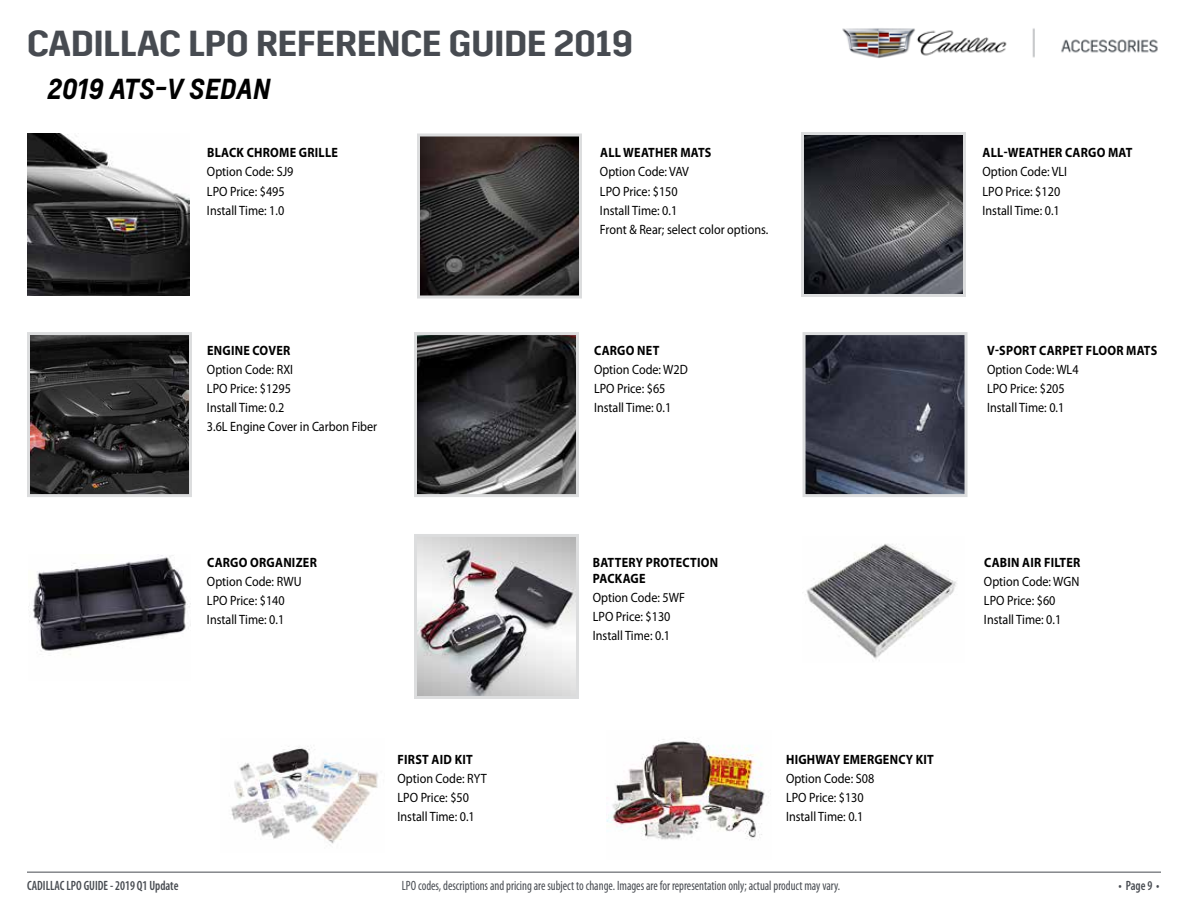
<style>
.page{position:relative;width:1188px;height:918px;background:#fff}
.page>*{position:absolute;margin:0;border:0;box-sizing:border-box;transform-origin:0 0}
.t1{font:600 36px "Cadillac Sans A";color:#474b51}
.t2{font:italic 700 27px "Louis";color:#000}
.t3{font:13.5px/19.2px "Myriad Pro";color:#000;scale:.9 1}
.t4{font:700 13.5px/16.2px "Myriad Pro";letter-spacing:.02em;color:#000;scale:.9 1}
.t5{font:condensed 13.5px "Myriad Pro";color:#474b51;scale:.9 1}
.t6{font:600 condensed 13.5px "Myriad Pro";color:#474b51;scale:.9 1}
</style>
<div class="page">
<img style="left:842px;top:28px;width:316px;height:30px">
<hr style="left:27px;top:872px;width:1134px;height:1px;background:#474b51">
<img style="left:421px;top:138px;width:157px;height:156px">
<div style="left:417px;top:134px;width:165px;height:164px;border:3px solid #dcddde"></div>
<img style="left:27px;top:134px;width:162px;height:162px">
<img style="left:418px;top:538px;width:157px;height:157px">
<div style="left:414px;top:534px;width:165px;height:165px;border:3px solid #dcddde"></div>
<img style="left:28px;top:555px;width:162px;height:100px">
<img style="left:805px;top:136px;width:157px;height:157px">
<div style="left:801px;top:132px;width:165px;height:165px;border:3px solid #dcddde"></div>
<img style="left:418px;top:336px;width:157px;height:157px">
<div style="left:414px;top:332px;width:165px;height:165px;border:3px solid #dcddde"></div>
<img style="left:31px;top:336px;width:157px;height:157px">
<div style="left:27px;top:332px;width:165px;height:165px;border:3px solid #dcddde"></div>
<img style="left:807px;top:336px;width:157px;height:157px">
<div style="left:803px;top:332px;width:165px;height:165px;border:3px solid #dcddde"></div>
<img style="left:805px;top:543px;width:152px;height:116px">
<img style="left:231px;top:746px;width:147px;height:98px">
<img style="left:606px;top:739px;width:159px;height:101px">
<h1 class="t1" style="left:27px;top:23px;width:607px">CADILLAC LPO REFERENCE GUIDE 2019</h1>
<h2 class="t2" style="left:47px;top:71px;width:225px">2019 ATS-V SEDAN</h2>
<p class="t4" style="left:207px;top:144px;width:147px">BLACK CHROME GRILLE</p>
<p class="t3" style="left:207px;top:162px;width:98px">Option Code: SJ9<br>LPO Price: $495<br>Install Time: 1.0</p>
<p class="t4" style="left:207px;top:342px;width:94px">ENGINE COVER</p>
<p class="t3" style="left:207px;top:359px;width:191px">Option Code: RXI<br>LPO Price: $1295<br>Install Time: 0.2<br>3.6L Engine Cover in Carbon Fiber</p>
<p class="t4" style="left:207px;top:554px;width:123px">CARGO ORGANIZER</p>
<p class="t3" style="left:207px;top:571px;width:107px">Option Code: RWU<br>LPO Price: $140<br>Install Time: 0.1</p>
<p class="t4" style="left:398px;top:751px;width:85px">FIRST AID KIT</p>
<p class="t3" style="left:398px;top:768px;width:101px">Option Code: RYT<br>LPO Price: $50<br>Install Time: 0.1</p>
<p class="t4" style="left:600px;top:144px;width:125px">ALL WEATHER MATS</p>
<p class="t3" style="left:600px;top:162px;width:188px">Option Code: VAV<br>LPO Price: $150<br>Install Time: 0.1<br>Front &amp; Rear; select color options.</p>
<p class="t4" style="left:594px;top:342px;width:74px">CARGO NET</p>
<p class="t3" style="left:594px;top:360px;width:106px">Option Code: W2D<br>LPO Price: $65<br>Install Time: 0.1</p>
<p class="t4" style="left:983px;top:144px;width:168px">ALL-WEATHER CARGO MAT</p>
<p class="t3" style="left:982px;top:162px;width:96px">Option Code: VLI<br>LPO Price: $120<br>Install Time: 0.1</p>
<p class="t4" style="left:987px;top:342px;width:191px">V-SPORT CARPET FLOOR MATS</p>
<p class="t3" style="left:987px;top:360px;width:103px">Option Code: WL4<br>LPO Price: $205<br>Install Time: 0.1</p>
<p class="t4" style="left:593px;top:554px;width:141px">BATTERY PROTECTION<br>PACKAGE</p>
<p class="t3" style="left:593px;top:588px;width:104px">Option Code: 5WF<br>LPO Price: $130<br>Install Time: 0.1</p>
<p class="t4" style="left:984px;top:554px;width:109px">CABIN AIR FILTER</p>
<p class="t3" style="left:984px;top:571px;width:108px">Option Code: WGN<br>LPO Price: $60<br>Install Time: 0.1</p>
<p class="t4" style="left:786px;top:751px;width:166px">HIGHWAY EMERGENCY KIT</p>
<p class="t3" style="left:786px;top:768px;width:100px">Option Code: S08<br>LPO Price: $130<br>Install Time: 0.1</p>
<p class="t6" style="left:27px;top:878px;width:170px">CADILLAC LPO GUIDE - 2019 Q1 Update</p>
<p class="t5" style="left:402px;top:878px;width:489px">LPO codes, descriptions and pricing are subject to change. Images are for representation only; actual product may vary.</p>
<p class="t6" style="left:1119px;top:878px;width:47px">• Page 9 •</p>
</div>
